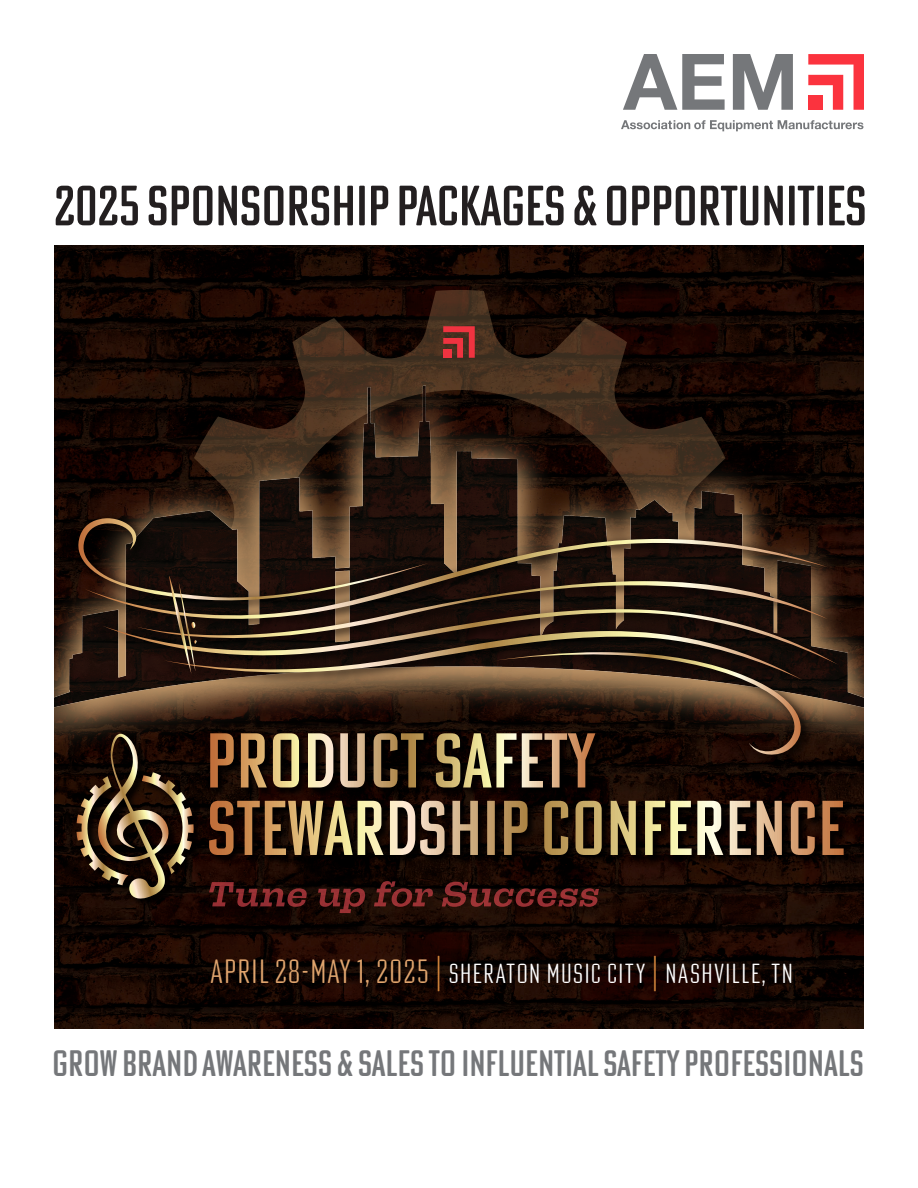
<style>
.page{position:relative;width:918px;height:1188px;background:#fff}
.page>*{position:absolute;margin:0;border:0;box-sizing:border-box;transform-origin:0 0}
.t1{font:500 55.5px "Poster Gothic Round Ex Cond ATF";letter-spacing:-.01em;color:#231f20}
.t2{font:500 36px "Poster Gothic Round Ex Cond ATF";color:#75777a}
.t3{font:300 27px "Poster Gothic Round Ex Cond ATF";letter-spacing:.05em;color:#fff}
.s1{font-size:33px;color:#dfa46d}
.s2{font-size:33.75px;color:#d4863c}
</style>
<div class="page">
<img style="left:54px;top:246px;width:810px;height:783px">
<img style="left:54px;top:287px;width:810px;height:522px">
<svg style="left:808px;top:54px;width:56px;height:56px"></svg>
<svg style="left:623px;top:54px;width:102px;height:56px"></svg>
<svg style="left:733px;top:54px;width:60px;height:56px"></svg>
<svg style="left:621px;top:120px;width:242px;height:11px"></svg>
<svg style="left:443px;top:326px;width:32px;height:32px"></svg>
<img style="left:69px;top:509px;width:778px;height:260px">
<svg style="left:77px;top:518px;width:769px;height:395px;background:#402e1f"></svg>
<p class="t1" style="left:54px;top:170px;width:815px">2025 SPONSORSHIP PACKAGES &amp; OPPORTUNITIES</p>
<p class="t3" style="left:211px;top:957px;width:584px"><span class="s1">APRIL 28-MAY 1, 2025</span><span class="s2">|</span> SHERATON MUSIC CITY <span class="s2">|</span> NASHVILLE, TN</p>
<p class="t2" style="left:52px;top:1040px;width:813px">GROW BRAND AWARENESS &amp; SALES TO INFLUENTIAL SAFETY PROFESSIONALS</p>
</div>
